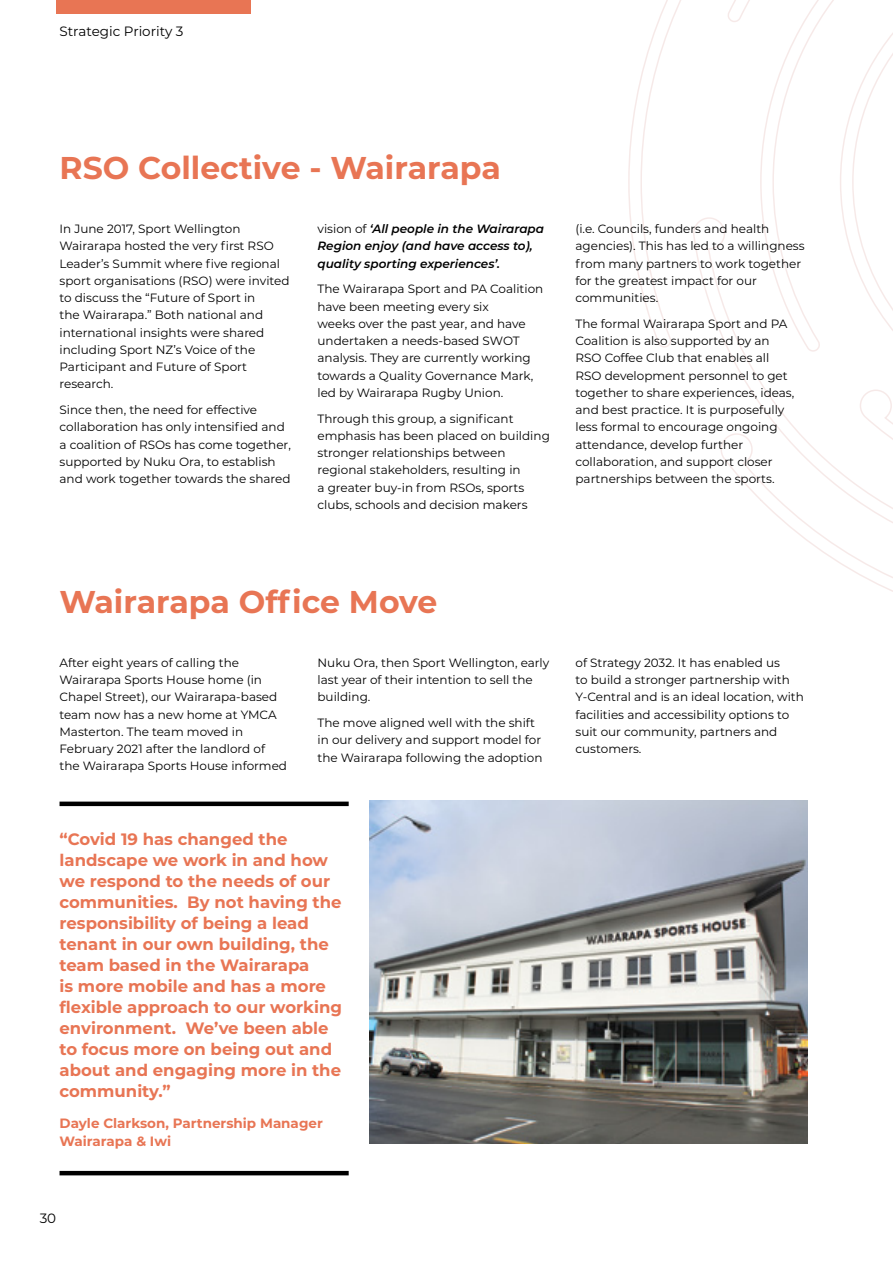
<style>
.page{position:relative;width:893px;height:1263px;background:#fff}
.page>*{position:absolute;margin:0;border:0;box-sizing:border-box;transform-origin:0 0}
.t1{font:700 31.5px "Montserrat";color:#e87554}
.Pull_Out_Quote{font:700 16.5px/21px "Montserrat";color:#e87554}
.Pull_Out_Quote-2{font:700 13.5px/18px "Montserrat";color:#e87554}
.Main_section_heading{font:13.5px "Montserrat";color:#000}
.Body_copy{font:12px/17.2px "Montserrat";color:#000}
.Body_copy-2{font:italic 600 12px/17.2px "Montserrat";color:#000}
.s1{font-weight:400;font-style:normal}
</style>
<div class="page">
<div style="left:60px;top:801px;width:289px;height:5px;background:#000"></div>
<hr style="left:60px;top:1171px;width:289px;height:4px;background:#000">
<svg style="left:628px;top:0;width:265px;height:592px"></svg>
<div style="left:57px;top:0;width:194px;height:13px;background:#e87554"></div>
<img style="left:370px;top:801px;width:438px;height:342px">
<p class="Main_section_heading" style="left:60px;top:22px;width:125px">Strategic Priority 3</p>
<h1 class="t1" style="left:60px;top:145px;width:443px">RSO Collective - Wairarapa</h1>
<p class="Body_copy" style="left:60px;top:220px;width:232px">In June 2017, Sport Wellington<br>Wairarapa hosted the very first RSO<br>Leader’s Summit where five regional sport organisations (RSO) were invited to discuss the “Future of Sport in<br>the Wairarapa.” Both national and international insights were shared including Sport NZ’s Voice of the<br>Participant and Future of Sport research.</p>
<p class="Body_copy" style="left:60px;top:401px;width:233px">Since then, the need for effective collaboration has only intensified and a coalition of RSOs has come together, supported by Nuku Ora, to establish and work together towards the shared</p>
<p class="Body_copy-2" style="left:317px;top:220px;width:228px"><span class="s1">vision of</span> ‘All people in the Wairarapa<br>Region enjoy (and have access to), quality sporting experiences’.</p>
<p class="Body_copy" style="left:317px;top:280px;width:227px">The Wairarapa Sport and PA Coalition have been meeting every six<br>weeks over the past year, and have undertaken a needs-based SWOT analysis. They are currently working towards a Quality Governance Mark, led by Wairarapa Rugby Union.</p>
<p class="Body_copy" style="left:317px;top:409px;width:234px">Through this group, a significant emphasis has been placed on building stronger relationships between regional stakeholders, resulting in<br>a greater buy-in from RSOs, sports clubs, schools and decision makers</p>
<p class="Body_copy" style="left:575px;top:220px;width:231px">(i.e. Councils, funders and health agencies). This has led to a willingness from many partners to work together for the greatest impact for our communities.</p>
<p class="Body_copy" style="left:575px;top:315px;width:220px">The formal Wairarapa Sport and PA Coalition is also supported by an RSO Coffee Club that enables all RSO development personnel to get together to share experiences, ideas, and best practice. It is purposefully less formal to encourage ongoing attendance, develop further collaboration, and support closer partnerships between the sports.</p>
<h1 class="t1" style="left:60px;top:579px;width:379px">Wairarapa Office Move</h1>
<p class="Body_copy" style="left:60px;top:653px;width:229px">After eight years of calling the<br>Wairarapa Sports House home (in<br>Chapel Street), our Wairarapa-based team now has a new home at YMCA<br>Masterton. The team moved in<br>February 2021 after the landlord of the Wairarapa Sports House informed</p>
<p class="Body_copy" style="left:317px;top:653px;width:233px">Nuku Ora, then Sport Wellington, early last year of their intention to sell the building.</p>
<p class="Body_copy" style="left:317px;top:714px;width:226px">The move aligned well with the shift in our delivery and support model for the Wairarapa following the adoption</p>
<p class="Pull_Out_Quote" style="left:60px;top:828px;width:284px">“Covid 19 has changed the landscape we work in and how we respond to the needs of our communities. By not having the responsibility of being a lead tenant in our own building, the team based in the Wairarapa<br>is more mobile and has a more flexible approach to our working environment. We’ve been able to focus more on being out and about and engaging more in the community.”</p>
<p class="Pull_Out_Quote-2" style="left:60px;top:1113px;width:265px">Dayle Clarkson, Partnership Manager<br>Wairarapa &amp; Iwi</p>
<p class="Main_section_heading" style="left:40px;top:1209px;width:18px">30</p>
<p class="Body_copy" style="left:575px;top:653px;width:230px">of Strategy 2032. It has enabled us<br>to build a stronger partnership with<br>Y-Central and is an ideal location, with facilities and accessibility options to suit our community, partners and customers.</p>
</div>
